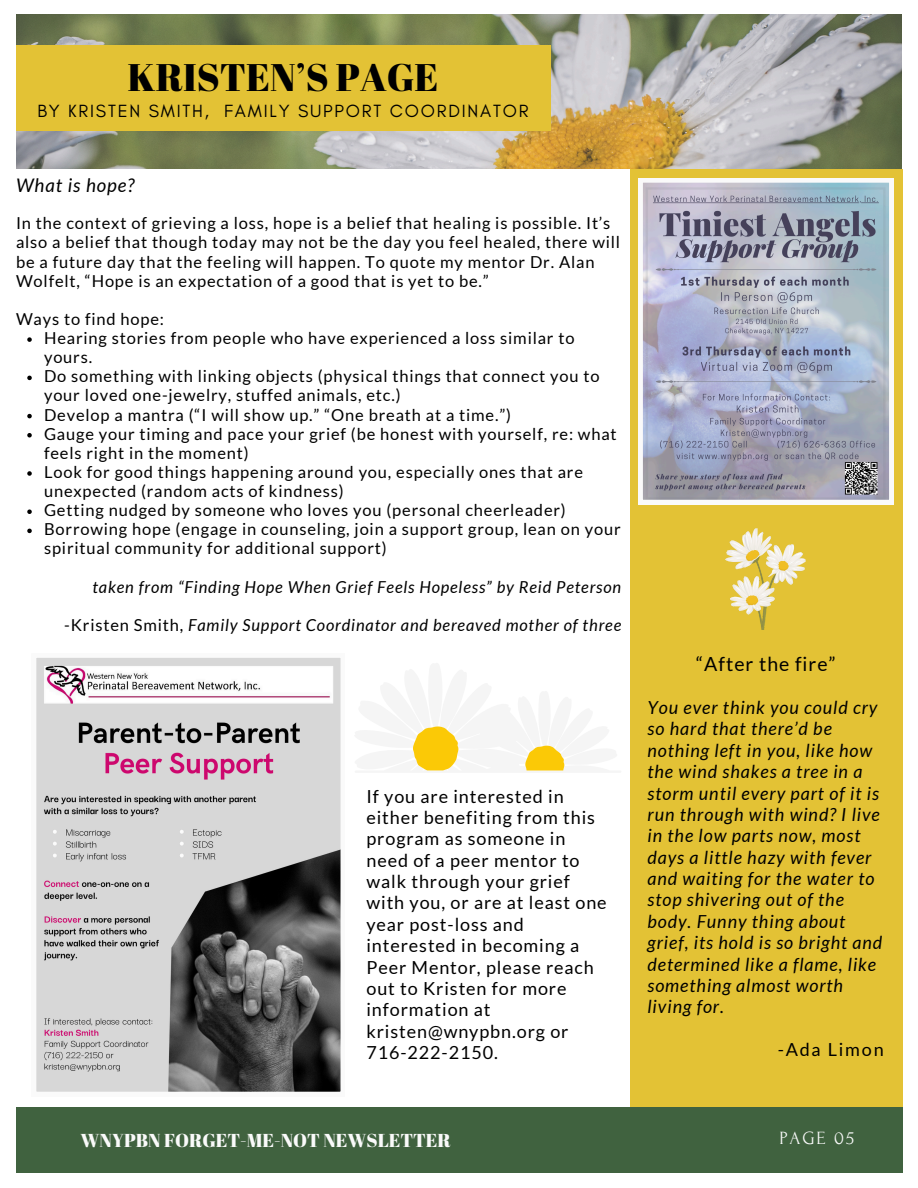
<style>
.page{position:relative;width:918px;height:1188px;background:#fff}
.page>*{position:absolute;margin:0;border:0;box-sizing:border-box;transform-origin:0 0}
.t1{font:38.4px "Abril Fatface";color:#000}
.t2{font:19.5px "Lato";letter-spacing:.05em;color:#000}
.t3{font:18.75px "Abril Fatface";color:#fafafa}
.t4{font:italic 18.75px "Lato";letter-spacing:.05em;color:#000}
.t5{font:18.6px "Forum";letter-spacing:.1em;color:#fafafa}
.t6{font:italic 18px/21.3px "Lato";letter-spacing:.05em;color:#000}
.t7{font:18px/21.3px "Lato";letter-spacing:.05em;color:#000}
.t8{font:18px "Glacial Indifference";letter-spacing:.1em;color:#000}
.t9{font:18px "Lato";letter-spacing:.1em;color:#000}
.t10{font:16.5px/19.2px "Lato";letter-spacing:.05em;color:#000}
.t11{font:italic 16.5px "Lato";letter-spacing:.05em;color:#000}
.s1{font-style:normal}
</style>
<div class="page">
<img style="left:16px;top:15px;width:886px;height:154px">
<div style="left:630px;top:169px;width:272px;height:998px;background:#e3c235"></div>
<div style="left:16px;top:45px;width:534px;height:86px;background:#e3c235"></div>
<div style="left:16px;top:1107px;width:887px;height:66px;background:#40623f"></div>
<svg style="left:638px;top:178px;width:256px;height:326px;background:#aaafc1"></svg>
<svg style="left:36px;top:657px;width:305px;height:435px;background:#aaa7a8"></svg>
<img style="left:726px;top:528px;width:80px;height:102px">
<svg style="left:413px;top:726px;width:152px;height:45px"></svg>
<svg style="left:27px;top:337px;width:5px;height:5px"></svg>
<svg style="left:27px;top:376px;width:5px;height:4px"></svg>
<svg style="left:27px;top:414px;width:5px;height:4px"></svg>
<svg style="left:27px;top:433px;width:5px;height:4px"></svg>
<svg style="left:27px;top:471px;width:5px;height:5px"></svg>
<svg style="left:27px;top:509px;width:5px;height:5px"></svg>
<svg style="left:27px;top:529px;width:5px;height:4px"></svg>
<p class="t1" style="left:128px;top:50px;width:312px">KRISTEN’S PAGE</p>
<p class="t8" style="left:37px;top:100px;width:493px">BY KRISTEN SMITH, FAMILY SUPPORT COORDINATOR</p>
<p class="t4" style="left:16px;top:174px;width:120px">What is hope?</p>
<h3 class="t10" style="left:16px;top:213px;width:606px">In the context of grieving a loss, hope is a belief that healing is possible. It’s also a belief that though today may not be the day you feel healed, there will be a future day that the feeling will happen. To quote my mentor Dr. Alan Wolfelt, “Hope is an expectation of a good that is yet to be.”</h3>
<h3 class="t10" style="left:16px;top:309px;width:150px">Ways to find hope:</h3>
<h3 class="t10" style="left:44px;top:328px;width:532px">Hearing stories from people who have experienced a loss similar to yours.</h3>
<h3 class="t10" style="left:44px;top:366px;width:557px">Do something with linking objects (physical things that connect you to your loved one-jewelry, stuffed animals, etc.)</h3>
<p class="t10" style="left:44px;top:405px;width:469px">Develop a mantra (“I will show up.” “One breath at a time.”)</p>
<p class="t10" style="left:44px;top:424px;width:574px">Gauge your timing and pace your grief (be honest with yourself, re: what feels right in the moment)</p>
<p class="t10" style="left:44px;top:462px;width:541px">Look for good things happening around you, especially ones that are unexpected (random acts of kindness)</p>
<p class="t10" style="left:44px;top:500px;width:523px">Getting nudged by someone who loves you (personal cheerleader)</p>
<p class="t10" style="left:44px;top:519px;width:578px">Borrowing hope (engage in counseling, join a support group, lean on your spiritual community for additional support)</p>
<p class="t11" style="left:92px;top:576px;width:530px">taken from “Finding Hope When Grief Feels Hopeless” by Reid Peterson</p>
<p class="t11" style="left:64px;top:615px;width:559px"><span class="s1">-Kristen Smith,</span> Family Support Coordinator and bereaved mother of three</p>
<h2 class="t7" style="left:366px;top:785px;width:242px">If you are interested in either benefiting from this program as someone in need of a peer mentor to walk through your grief with you, or are at least one year post-loss and interested in becoming a<br>Peer Mentor, please reach out to Kristen for more information at kristen@wnypbn.org or<br>716-222-2150.</h2>
<p class="t2" style="left:696px;top:652px;width:141px">“After the fire”</p>
<p class="t6" style="left:647px;top:696px;width:236px">You ever think you could cry so hard that there’d be nothing left in you, like how the wind shakes a tree in a storm until every part of it is run through with wind? I live in the low parts now, most days a little hazy with fever and waiting for the water to stop shivering out of the body. Funny thing about grief, its hold is so bright and determined like a flame, like something almost worth living for.</p>
<h3 class="t9" style="left:778px;top:1038px;width:108px">-Ada Limon</h3>
<p class="t3" style="left:81px;top:1127px;width:372px">WNYPBN FORGET-ME-NOT NEWSLETTER</p>
<p class="t5" style="left:779px;top:1128px;width:76px">PAGE 05</p>
</div>
